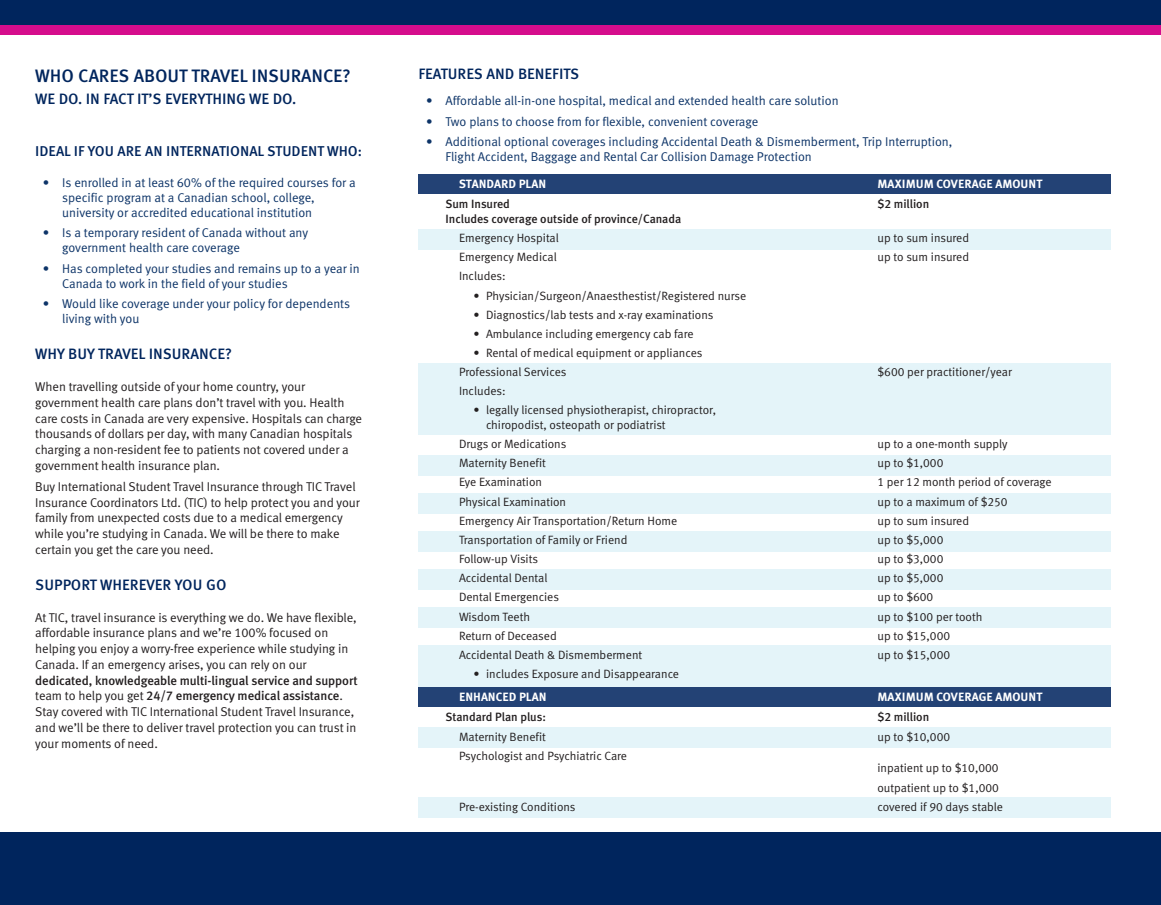
<style>
.page{position:relative;width:1161px;height:905px;background:#fff}
.page>*{position:absolute;margin:0;border:0;box-sizing:border-box;transform-origin:0 0}
.t1{font:18px "Meta Medium LF Caps";letter-spacing:-.005em;color:#00255d}
.t2{font:15px "Meta Medium LF Caps";letter-spacing:-.005em;color:#00255d}
.t3{font:14.25px "Meta Medium LF Caps";color:#00255d}
.t4{font:12.75px/15.8px "Meta Normal LF";letter-spacing:-.005em;color:#231f20}
.t5{font:12.75px/15px "Meta Normal LF";color:#0d3468}
.t6{font:12.75px/15.8px "Meta Medium LF";letter-spacing:-.005em;color:#231f20}
.t7{font:12px/19.2px "Meta Normal LF";color:#231f20}
.t8{font:12px "Meta Medium LF";color:#231f20}
.t9{font:12px "Meta Plus Bold Caps";color:#fff}
.s1{font-family:"Meta Normal LF"}
</style>
<div class="page">
<div style="left:418px;top:645px;width:693px;height:45px;background:#e4f4f9"></div>
<div style="left:418px;top:686px;width:693px;height:20px;background:#234275"></div>
<div style="left:418px;top:797px;width:693px;height:21px;background:#e4f4f9"></div>
<div style="left:418px;top:727px;width:693px;height:20px;background:#e4f4f9"></div>
<div style="left:418px;top:229px;width:693px;height:20px;background:#e4f4f9"></div>
<div style="left:418px;top:363px;width:693px;height:71px;background:#e4f4f9"></div>
<div style="left:418px;top:456px;width:693px;height:20px;background:#e4f4f9"></div>
<div style="left:418px;top:493px;width:693px;height:21px;background:#e4f4f9"></div>
<div style="left:418px;top:531px;width:693px;height:20px;background:#e4f4f9"></div>
<div style="left:418px;top:569px;width:693px;height:20px;background:#e4f4f9"></div>
<div style="left:418px;top:607px;width:693px;height:20px;background:#e4f4f9"></div>
<div style="left:418px;top:174px;width:693px;height:20px;background:#234275"></div>
<div style="left:0;top:0;width:1161px;height:35px;background:#d50d8c"></div>
<div style="left:0;top:831px;width:1161px;height:73px;background:#00255d"></div>
<div style="left:0;top:0;width:1161px;height:25px;background:#00255d"></div>
<h1 class="t1" style="left:35px;top:70px;width:317px">WHO CARES ABOUT TRAVEL INSURANCE?</h1>
<p class="t2" style="left:418px;top:68px;width:162px">FEATURES AND BENEFITS</p>
<p class="t2" style="left:35px;top:93px;width:262px">WE DO. IN FACT IT’S EVERYTHING WE DO.</p>
<p class="t5" style="left:426px;top:94px;width:414px">• Affordable all-in-one hospital, medical and extended health care solution</p>
<p class="t5" style="left:426px;top:115px;width:334px">• Two plans to choose from for flexible, convenient coverage</p>
<p class="t5" style="left:446px;top:135px;width:508px;text-indent:-19px">• Additional optional coverages including Accidental Death &amp; Dismemberment, Trip Interruption,<br>Flight Accident, Baggage and Rental Car Collision Damage Protection</p>
<p class="t3" style="left:35px;top:146px;width:328px">IDEAL IF YOU ARE AN INTERNATIONAL STUDENT WHO:</p>
<p class="t5" style="left:62px;top:176px;width:295px;text-indent:-19px">• Is enrolled in at least 60% of the required courses for a specific program at a Canadian school, college, university or accredited educational institution</p>
<p class="t5" style="left:62px;top:227px;width:247px;text-indent:-19px">• Is a temporary resident of Canada without any government health care coverage</p>
<p class="t5" style="left:62px;top:262px;width:299px;text-indent:-19px">• Has completed your studies and remains up to a year in<br>Canada to work in the field of your studies</p>
<p class="t5" style="left:62px;top:297px;width:289px;text-indent:-19px">• Would like coverage under your policy for dependents living with you</p>
<p class="t2" style="left:35px;top:348px;width:198px">WHY BUY TRAVEL INSURANCE?</p>
<p class="t4" style="left:35px;top:380px;width:328px">When travelling outside of your home country, your government health care plans don’t travel with you. Health care costs in Canada are very expensive. Hospitals can charge thousands of dollars per day, with many Canadian hospitals charging a non-resident fee to patients not covered under a government health insurance plan.</p>
<p class="t4" style="left:35px;top:480px;width:326px">Buy International Student Travel Insurance through TIC Travel Insurance Coordinators Ltd. (TIC) to help protect you and your family from unexpected costs due to a medical emergency while you’re studying in Canada. We will be there to make certain you get the care you need.</p>
<p class="t2" style="left:35px;top:579px;width:193px">SUPPORT WHEREVER YOU GO</p>
<p class="t4" style="left:35px;top:610px;width:323px">At TIC, travel insurance is everything we do. We have flexible, affordable insurance plans and we’re 100% focused on helping you enjoy a worry-free experience while studying in Canada. If an emergency arises, you can rely on our</p>
<p class="t6" style="left:35px;top:673px;width:324px">dedicated, knowledgeable multi-lingual service and support <span class="s1">team to help you get</span> 24/7 emergency medical assistance<span class="s1">.</span></p>
<p class="t4" style="left:35px;top:705px;width:323px">Stay covered with TIC International Student Travel Insurance, and we’ll be there to deliver travel protection you can trust in your moments of need.</p>
<p class="t9" style="left:459px;top:177px;width:89px">STANDARD PLAN</p>
<p class="t9" style="left:878px;top:177px;width:167px">MAXIMUM COVERAGE AMOUNT</p>
<p class="t8" style="left:446px;top:199px;width:66px">Sum Insured</p>
<p class="t8" style="left:878px;top:199px;width:53px">$2 million</p>
<p class="t8" style="left:446px;top:214px;width:237px">Includes coverage outside of province/Canada</p>
<p class="t7" style="left:459px;top:229px;width:101px">Emergency Hospital</p>
<p class="t7" style="left:878px;top:229px;width:93px">up to sum insured</p>
<p class="t7" style="left:459px;top:248px;width:99px">Emergency Medical</p>
<p class="t7" style="left:878px;top:248px;width:93px">up to sum insured</p>
<p class="t7" style="left:459px;top:268px;width:48px">Includes:</p>
<p class="t7" style="left:473px;top:287px;width:274px">• Physician/Surgeon/Anaesthestist/Registered nurse</p>
<p class="t7" style="left:473px;top:306px;width:241px">• Diagnostics/lab tests and x-ray examinations</p>
<p class="t7" style="left:473px;top:325px;width:222px">• Ambulance including emergency cab fare</p>
<p class="t7" style="left:459px;top:344px;width:245px;text-indent:14px">• Rental of medical equipment or appliances<br>Professional Services</p>
<p class="t7" style="left:878px;top:363px;width:136px">$600 per practitioner/year</p>
<p class="t7" style="left:459px;top:382px;width:48px">Includes:</p>
<p class="t7" style="left:486px;top:404px;width:232px;line-height:14.4px;text-indent:-13px">• legally licensed physiotherapist, chiropractor, chiropodist, osteopath or podiatrist</p>
<p class="t7" style="left:459px;top:435px;width:109px">Drugs or Medications</p>
<p class="t7" style="left:878px;top:435px;width:132px">up to a one-month supply</p>
<p class="t7" style="left:459px;top:454px;width:88px">Maternity Benefit</p>
<p class="t7" style="left:878px;top:454px;width:67px">up to $1,000</p>
<p class="t7" style="left:459px;top:473px;width:85px">Eye Examination</p>
<p class="t7" style="left:878px;top:473px;width:176px">1 per 12 month period of coverage</p>
<p class="t7" style="left:459px;top:493px;width:109px">Physical Examination</p>
<p class="t7" style="left:878px;top:493px;width:132px">up to a maximum of $250</p>
<p class="t7" style="left:459px;top:512px;width:220px">Emergency Air Transportation/Return Home</p>
<p class="t7" style="left:878px;top:512px;width:93px">up to sum insured</p>
<p class="t7" style="left:459px;top:531px;width:170px">Transportation of Family or Friend</p>
<p class="t7" style="left:878px;top:531px;width:67px">up to $5,000</p>
<p class="t7" style="left:459px;top:550px;width:81px">Follow-up Visits</p>
<p class="t7" style="left:878px;top:550px;width:67px">up to $3,000</p>
<p class="t7" style="left:459px;top:569px;width:90px">Accidental Dental</p>
<p class="t7" style="left:878px;top:569px;width:67px">up to $5,000</p>
<p class="t7" style="left:459px;top:588px;width:102px">Dental Emergencies</p>
<p class="t7" style="left:878px;top:588px;width:57px">up to $600</p>
<p class="t7" style="left:459px;top:608px;width:73px">Wisdom Teeth</p>
<p class="t7" style="left:878px;top:608px;width:106px">up to $100 per tooth</p>
<p class="t7" style="left:459px;top:627px;width:99px">Return of Deceased</p>
<p class="t7" style="left:878px;top:627px;width:74px">up to $15,000</p>
<p class="t7" style="left:459px;top:646px;width:185px">Accidental Death &amp; Dismemberment</p>
<p class="t7" style="left:878px;top:646px;width:74px">up to $15,000</p>
<p class="t7" style="left:473px;top:665px;width:207px">• includes Exposure and Disappearance</p>
<p class="t9" style="left:459px;top:689px;width:89px">ENHANCED PLAN</p>
<p class="t9" style="left:878px;top:689px;width:167px">MAXIMUM COVERAGE AMOUNT</p>
<p class="t8" style="left:446px;top:712px;width:102px">Standard Plan plus:</p>
<p class="t8" style="left:878px;top:712px;width:53px">$2 million</p>
<p class="t7" style="left:459px;top:728px;width:88px">Maternity Benefit</p>
<p class="t7" style="left:878px;top:728px;width:74px">up to $10,000</p>
<p class="t7" style="left:459px;top:747px;width:170px">Psychologist and Psychiatric Care</p>
<p class="t7" style="left:878px;top:758px;width:123px;line-height:19.8px">inpatient up to $10,000 outpatient up to $1,000</p>
<p class="t7" style="left:459px;top:798px;width:118px">Pre-existing Conditions</p>
<p class="t7" style="left:878px;top:798px;width:127px">covered if 90 days stable</p>
</div>
